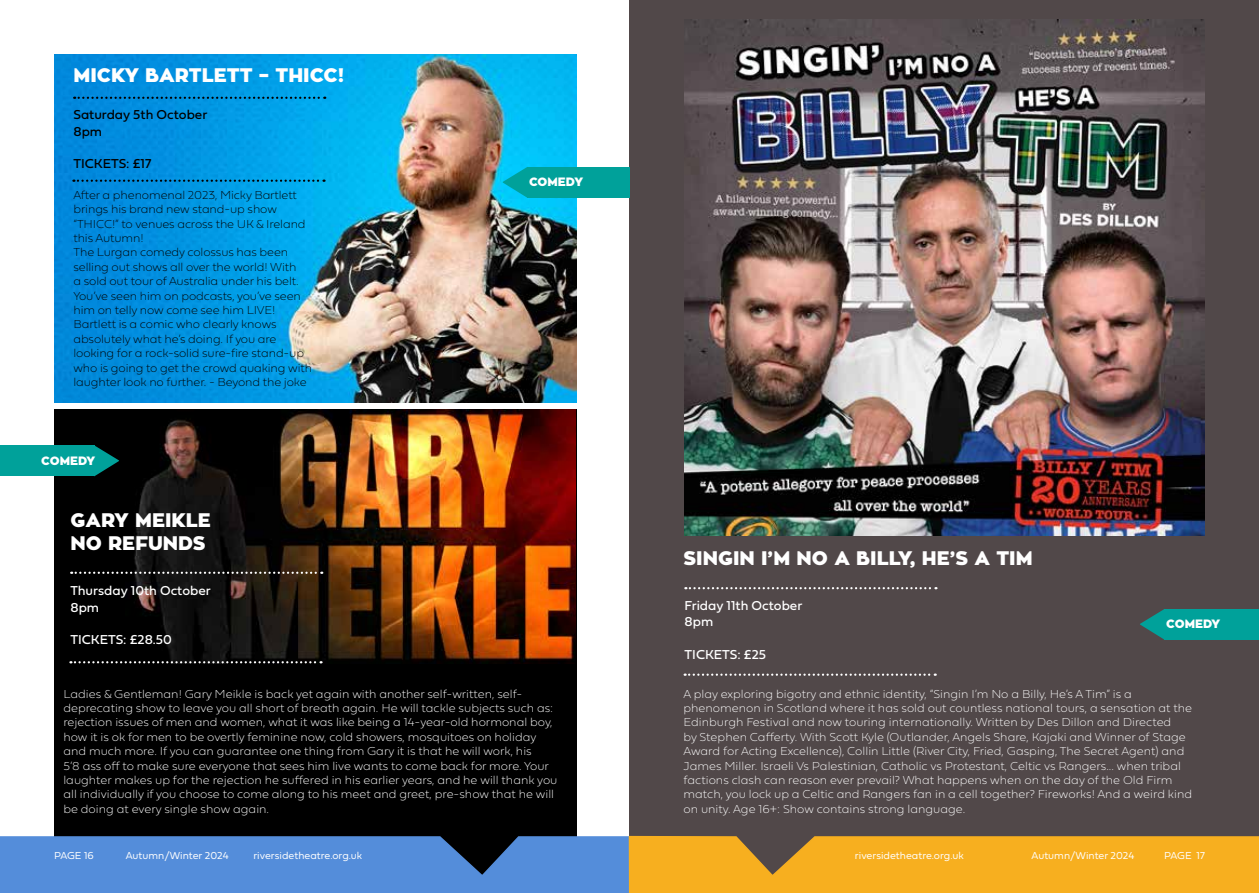
<style>
.page{position:relative;width:1259px;height:893px;background:#fff}
.page>*{position:absolute;margin:0;border:0;box-sizing:border-box;transform-origin:0 0}
.t1{font:900 19.5px/23.4px "Zona Pro";color:#fff}
.t2{font:13.5px/16.2px "Fieldwork Geo Regular";color:#fff}
.t3{font:13.5px/16.2px "Fieldwork Geo Regular";color:#000}
.t4{font:12px/14.4px "Fieldwork Geo Hair";color:#fff}
.t5{font:12px/14.4px "Fieldwork Geo Hair";letter-spacing:-.01em;color:#000}
.t6{font:900 12px "Zona Pro";color:#fff}
.t7{font:10.5px "Fieldwork Geo Light";color:#fff}
</style>
<div class="page">
<div style="left:54px;top:409px;width:522px;height:473px;background:#000"></div>
<img style="left:126px;top:409px;width:449px;height:254px">
<div style="left:629px;top:0;width:630px;height:893px;background:#514849"></div>
<img style="left:54px;top:54px;width:522px;height:349px">
<img style="left:684px;top:20px;width:521px;height:515px">
<svg style="left:0;top:835px;width:1259px;height:58px;background:#9d9677"></svg>
<svg style="left:70px;top:661px;width:251px;height:2px"></svg>
<svg style="left:71px;top:572px;width:251px;height:2px"></svg>
<svg style="left:1140px;top:609px;width:24px;height:30px"></svg>
<div style="left:1164px;top:609px;width:95px;height:31px;background:#00a19a"></div>
<svg style="left:73px;top:180px;width:251px;height:2px"></svg>
<svg style="left:74px;top:97px;width:251px;height:2px"></svg>
<svg style="left:502px;top:167px;width:25px;height:31px"></svg>
<div style="left:527px;top:167px;width:103px;height:31px;background:#00a19a"></div>
<svg style="left:684px;top:673px;width:251px;height:3px"></svg>
<svg style="left:685px;top:587px;width:251px;height:2px"></svg>
<svg style="left:94px;top:445px;width:25px;height:31px"></svg>
<div style="left:0;top:445px;width:94px;height:31px;background:#00a19a"></div>
<h1 class="t1" style="left:73px;top:64px;width:272px">MICKY BARTLETT – THICC!</h1>
<p class="t3" style="left:73px;top:106px;width:135px">Saturday 5th October<br>8pm</p>
<p class="t3" style="left:73px;top:155px;width:79px">TICKETS: £17</p>
<p class="t5" style="left:73px;top:187px;width:240px">After a phenomenal 2023, Micky Bartlett brings his brand new stand-up show “THICC!” to venues across the UK &amp; Ireland this Autumn!<br>The Lurgan comedy colossus has been selling out shows all over the world! With<br>a sold out tour of Australia under his belt.<br>You’ve seen him on podcasts, you’ve seen him on telly now come see him LIVE!<br>Bartlett is a comic who clearly knows absolutely what he’s doing. If you are looking for a rock-solid sure-fire stand-up who is going to get the crowd quaking with laughter look no further. - Beyond the joke</p>
<p class="t6" style="left:41px;top:453px;width:56px">COMEDY</p>
<h1 class="t1" style="left:70px;top:509px;width:142px">GARY MEIKLE<br>NO REFUNDS</h1>
<p class="t2" style="left:70px;top:582px;width:142px">Thursday 10th October<br>8pm</p>
<p class="t2" style="left:70px;top:631px;width:103px">TICKETS: £28.50</p>
<p class="t6" style="left:529px;top:174px;width:56px">COMEDY</p>
<p class="t4" style="left:63px;top:686px;width:495px">Ladies &amp; Gentleman! Gary Meikle is back yet again with another self-written, self&shy;deprecating show to leave you all short of breath again. He will tackle subjects such as: rejection issues of men and women, what it was like being a 14-year-old hormonal boy, how it is ok for men to be overtly feminine now, cold showers, mosquitoes on holiday and much more. If you can guarantee one thing from Gary it is that he will work, his<br>5’8 ass off to make sure everyone that sees him live wants to come back for more. Your laughter makes up for the rejection he suffered in his earlier years, and he will thank you all individually if you choose to come along to his meet and greet, pre-show that he will be doing at every single show again.</p>
<h1 class="t1" style="left:683px;top:547px;width:351px">SINGIN I’M NO A BILLY, HE’S A TIM</h1>
<p class="t2" style="left:684px;top:597px;width:119px">Friday 11th October<br>8pm</p>
<p class="t2" style="left:684px;top:645px;width:83px">TICKETS: £25</p>
<p class="t4" style="left:683px;top:686px;width:510px">A play exploring bigotry and ethnic identity, “Singin I’m No a Billy, He’s A Tim” is a phenomenon in Scotland where it has sold out countless national tours, a sensation at the Edinburgh Festival and now touring internationally. Written by Des Dillon and Directed<br>by Stephen Cafferty. With Scott Kyle (Outlander, Angels Share, Kajaki and Winner of Stage Award for Acting Excellence), Collin Little (River City, Fried, Gasping, The Secret Agent) and James Miller. Israeli Vs Palestinian, Catholic vs Protestant, Celtic vs Rangers... when tribal factions clash can reason ever prevail? What happens when on the day of the Old Firm match, you lock up a Celtic and Rangers fan in a cell together? Fireworks! And a weird kind on unity. Age 16+: Show contains strong language.</p>
<p class="t6" style="left:1166px;top:616px;width:56px">COMEDY</p>
<p class="t7" style="left:54px;top:847px;width:41px">PAGE 16</p>
<p class="t7" style="left:126px;top:847px;width:104px">Autumn/Winter 2024</p>
<p class="t7" style="left:253px;top:847px;width:110px">riversidetheatre.org.uk</p>
<p class="t7" style="left:855px;top:847px;width:110px">riversidetheatre.org.uk</p>
<p class="t7" style="left:1031px;top:847px;width:104px">Autumn/Winter 2024</p>
<p class="t7" style="left:1164px;top:847px;width:42px">PAGE 17</p>
</div>
